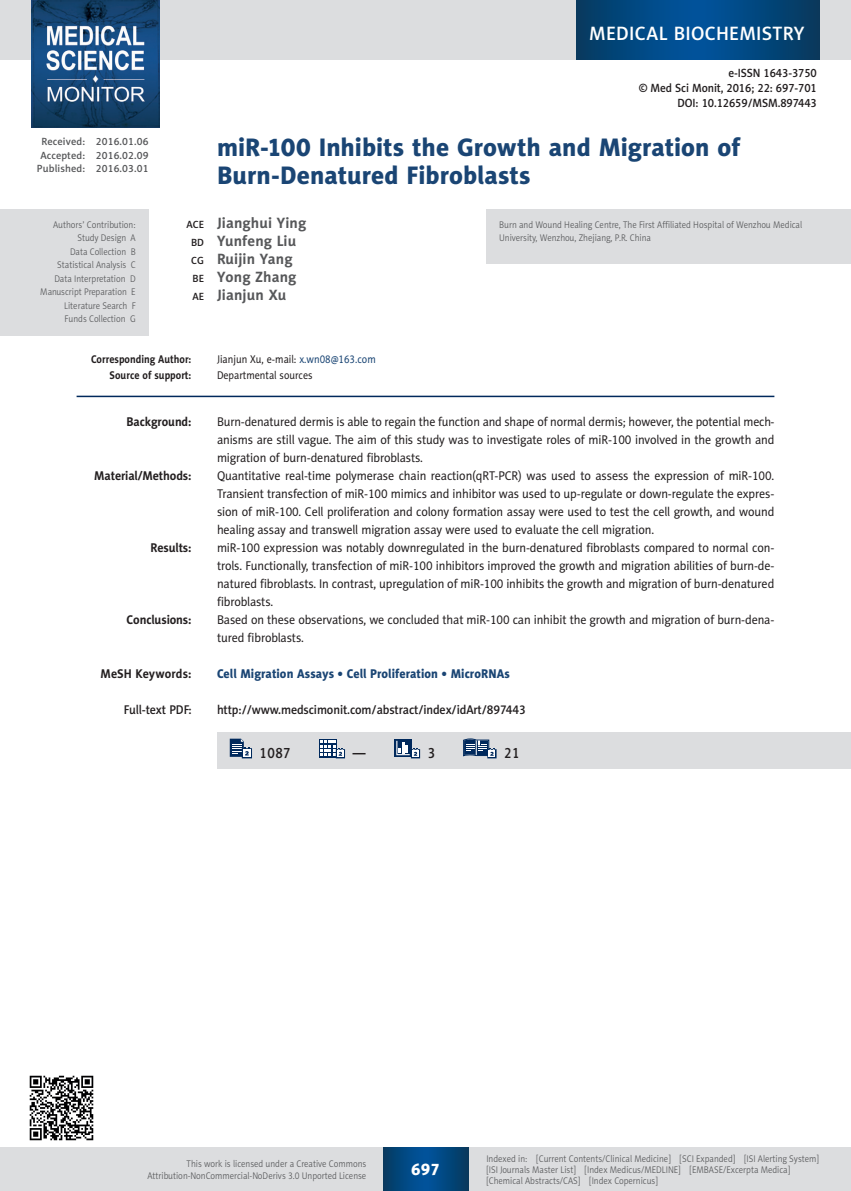
<style>
.page{position:relative;width:851px;height:1191px;background:#fff}
.page>*{position:absolute;margin:0;border:0;box-sizing:border-box;transform-origin:0 0}
.MSM_Tytul{font:25.5px/28.5px "Naomi Sans EFN Heavy";color:#1a4574}
.t1{font:19.5px "Naomi Sans EFN Medium";letter-spacing:.015em;color:#fff}
.t2{font:16.5px "Naomi Sans EFN Heavy";color:#fff}
.MSM_Autorzy{font:700 15px "Naomi Sans EFN";letter-spacing:.01em;color:#57585a}
.MSM_dane{font:15px "Naomi Sans EFN Medium";letter-spacing:.03em;color:#231f20;scale:.9 1}
.MSM_Summary_body{font:12.75px/18px "Naomi Sans EFN";letter-spacing:-.01em;color:#231f20;text-align:justify;scale:.95 1}
.MSM_Summary_body-2{font:12.75px/18px "Naomi Sans EFN";letter-spacing:-.01em;color:#231f20;text-align:justify;scale:.94 1}
.MSM_full_text_pdf{font:12.75px "Naomi Sans EFN Medium";letter-spacing:-.01em;color:#231f20;scale:.95 1}
.MSM_keywords{font:12.75px "Naomi Sans EFN Heavy";letter-spacing:.005em;color:#1a4574;scale:.95 1}
.MSM_Summary_body-3{font:700 12.75px "Naomi Sans EFN";letter-spacing:-.01em;color:#231f20;scale:.95 1}
.MSM_keywords-2{font:700 12.75px "Naomi Sans EFN";letter-spacing:.005em;color:#231f20;scale:.95 1}
.MSM_Summary_body-4{font:700 12.75px "Naomi Sans EFN";letter-spacing:-.01em;color:#231f20;scale:.94 1}
.MSM_full_text_pdf-2{font:12px "Naomi Sans EFN Medium";letter-spacing:-.01em;color:#231f20;scale:.95 1}
.MSM_Adres{font:11.25px "Naomi Sans EFN";color:#231f20;scale:.9 1}
.MSM_Adres-2{font:700 11.25px "Naomi Sans EFN";color:#231f20;scale:.9 1}
.MSM_Support{font:11.25px "Naomi Sans EFN";color:#231f20;scale:.9 1}
.MSM_Support-2{font:700 11.25px "Naomi Sans EFN";color:#231f20;scale:.9 1}
.t3{font:10.5px "Naomi Sans EFN Medium";letter-spacing:.01em;color:#57585a}
.MSM_Afiliacja{font:9.75px/11.2px "Naomi Sans EFN Light";color:#57585a;scale:.9 1}
.s1{font-family:"Naomi Sans EFN Medium";font-weight:400;font-size:10.5px;color:#231f20}
.s2{color:#1a4574}
</style>
<div class="page">
<div style="left:217px;top:732px;width:633px;height:36px;background:#dcdddf"></div>
<svg style="left:230px;top:738px;width:22px;height:20px"></svg>
<div style="left:319px;top:739px;width:17px;height:18px;background:#00295c"></div>
<svg style="left:320px;top:740px;width:25px;height:18px"></svg>
<div style="left:394px;top:739px;width:18px;height:18px;background:#00295c"></div>
<svg style="left:396px;top:741px;width:24px;height:17px"></svg>
<svg style="left:463px;top:738px;width:33px;height:20px"></svg>
<hr style="left:77px;top:396px;width:697px;height:1px;background:#00295c">
<div style="left:0;top:210px;width:148px;height:126px;background:#dcdddf"></div>
<div style="left:486px;top:210px;width:364px;height:54px;background:#dcdddf"></div>
<img style="left:29px;top:1075px;width:65px;height:66px">
<div style="left:0;top:1148px;width:850px;height:43px;background:#dcdddf"></div>
<svg style="left:383px;top:1147px;width:85px;height:43px;background:#02477e"></svg>
<div style="left:0;top:0;width:850px;height:60px;background:#dcdddf"></div>
<img style="left:32px;top:0;width:127px;height:128px">
<svg style="left:576px;top:0;width:243px;height:60px;background:#02477e"></svg>
<h2 class="t1" style="left:589px;top:22px;width:217px">MEDICAL BIOCHEMISTRY</h2>
<p class="t3" style="left:41px;top:136px;width:109px">Received: 2016.01.06</p>
<p class="t3" style="left:40px;top:149px;width:110px">Accepted: 2016.02.09</p>
<p class="t3" style="left:37px;top:163px;width:113px">Published: 2016.03.01</p>
<p class="MSM_Afiliacja" style="left:53px;top:219px;width:93px">Authors’ Contribution:</p>
<p class="MSM_Afiliacja" style="left:77px;top:232px;width:66px">Study Design A</p>
<p class="MSM_Afiliacja" style="left:70px;top:246px;width:74px">Data Collection B</p>
<p class="MSM_Afiliacja" style="left:57px;top:259px;width:89px">Statistical Analysis C</p>
<p class="MSM_Afiliacja" style="left:54px;top:273px;width:92px">Data Interpretation D</p>
<p class="MSM_Afiliacja" style="left:40px;top:286px;width:107px">Manuscript Preparation E</p>
<p class="MSM_Afiliacja" style="left:64px;top:300px;width:81px">Literature Search F</p>
<p class="MSM_Afiliacja" style="left:65px;top:313px;width:80px">Funds Collection G</p>
<p class="MSM_full_text_pdf-2" style="left:728px;top:66px;width:95px">e-ISSN 1643-3750</p>
<p class="MSM_full_text_pdf-2" style="left:638px;top:81px;width:189px">© Med Sci Monit, 2016; 22: 697-701</p>
<p class="MSM_full_text_pdf-2" style="left:677px;top:96px;width:148px">DOI: 10.12659/MSM.897443</p>
<p class="MSM_Tytul" style="left:217px;top:132px;width:524px">miR-100 Inhibits the Growth and Migration of<br>Burn-Denatured Fibroblasts</p>
<p class="MSM_Autorzy" style="left:186px;top:214px;width:121px"><span class="s1">ACE</span> Jianghui Ying</p>
<p class="MSM_Autorzy" style="left:191px;top:232px;width:107px"><span class="s1">BD</span> Yunfeng Liu</p>
<p class="MSM_Autorzy" style="left:191px;top:250px;width:103px"><span class="s1">CG</span> Ruijin Yang</p>
<p class="MSM_Autorzy" style="left:192px;top:268px;width:105px"><span class="s1">BE</span> Yong Zhang</p>
<p class="MSM_Autorzy" style="left:192px;top:286px;width:96px"><span class="s1">AE</span> Jianjun Xu</p>
<p class="MSM_Afiliacja" style="left:499px;top:218px;width:338px;line-height:13.5px">Burn and Wound Healing Centre, The First Affiliated Hospital of Wenzhou Medical<br>University, Wenzhou, Zhejiang, P.R. China</p>
<p class="MSM_Adres-2" style="left:91px;top:352px;width:113px">Corresponding Author:</p>
<p class="MSM_Adres" style="left:217px;top:352px;width:178px">Jianjun Xu, e-mail: <span class="s2">x.wn08@163.com</span></p>
<p class="MSM_Support-2" style="left:110px;top:368px;width:92px">Source of support:</p>
<p class="MSM_Support" style="left:217px;top:368px;width:108px">Departmental sources</p>
<p class="MSM_Summary_body-4" style="left:126px;top:414px;width:71px">Background:</p>
<p class="MSM_Summary_body-2" style="left:217px;top:413px;width:594px">Burn-denatured dermis is able to regain the function and shape of normal dermis; however, the potential mech&shy;anisms are still vague. The aim of this study was to investigate roles of miR-100 involved in the growth and migration of burn-denatured fibroblasts.</p>
<p class="MSM_Summary_body-3" style="left:94px;top:468px;width:104px">Material/Methods:</p>
<p class="MSM_Summary_body" style="left:217px;top:467px;width:588px">Quantitative real-time polymerase chain reaction(qRT-PCR) was used to assess the expression of miR-100.<br>Transient transfection of miR-100 mimics and inhibitor was used to up-regulate or down-regulate the expres&shy;sion of miR-100. Cell proliferation and colony formation assay were used to test the cell growth, and wound healing assay and transwell migration assay were used to evaluate the cell migration.</p>
<p class="MSM_Summary_body-3" style="left:150px;top:540px;width:45px">Results:</p>
<p class="MSM_Summary_body" style="left:217px;top:539px;width:588px">miR-100 expression was notably downregulated in the burn-denatured fibroblasts compared to normal con&shy;trols. Functionally, transfection of miR-100 inhibitors improved the growth and migration abilities of burn-de&shy;natured fibroblasts. In contrast, upregulation of miR-100 inhibits the growth and migration of burn-denatured fibroblasts.</p>
<p class="MSM_Summary_body-3" style="left:127px;top:612px;width:70px">Conclusions:</p>
<p class="MSM_Summary_body" style="left:217px;top:611px;width:588px">Based on these observations, we concluded that miR-100 can inhibit the growth and migration of burn-dena&shy;tured fibroblasts.</p>
<p class="MSM_keywords-2" style="left:100px;top:666px;width:97px">MeSH Keywords:</p>
<p class="MSM_keywords" style="left:217px;top:666px;width:310px">Cell Migration Assays • Cell Proliferation • MicroRNAs</p>
<p class="MSM_full_text_pdf" style="left:124px;top:702px;width:73px">Full-text PDF:</p>
<p class="MSM_full_text_pdf" style="left:217px;top:702px;width:326px">http://www.medscimonit.com/abstract/index/idArt/897443</p>
<p class="MSM_dane" style="left:259px;top:744px;width:36px">1087</p>
<p class="MSM_dane" style="left:352px;top:744px;width:16px">—</p>
<p class="MSM_dane" style="left:427px;top:744px;width:10px">3</p>
<p class="MSM_dane" style="left:504px;top:744px;width:19px">21</p>
<p class="MSM_Afiliacja" style="left:147px;top:1158px;width:245px;text-align:right">This work is licensed under a Creative Commons<br>Attribution-NonCommercial-NoDerivs 3.0 Unported License</p>
<p class="t2" style="left:411px;top:1159px;width:30px">697</p>
<p class="MSM_Afiliacja" style="left:486px;top:1152px;width:371px">Indexed in: [Current Contents/Clinical Medicine] [SCI Expanded] [ISI Alerting System] [ISI Journals Master List] [Index Medicus/MEDLINE] [EMBASE/Excerpta Medica] [Chemical Abstracts/CAS] [Index Copernicus]</p>
</div>
